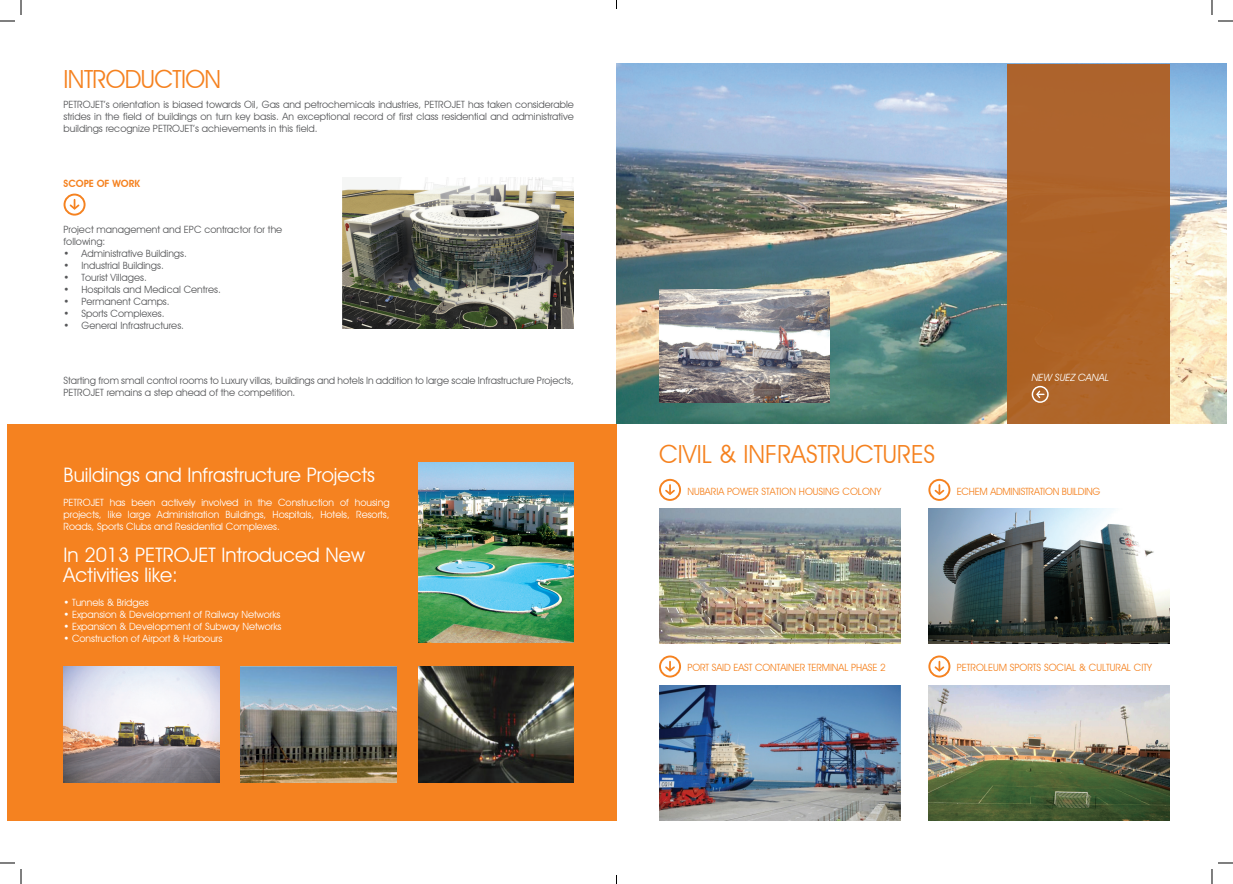
<style>
.page{position:relative;width:1233px;height:884px;background:#fff}
.page>*{position:absolute;margin:0;border:0;box-sizing:border-box;transform-origin:0 0}
.t1{font:25px "Avant Garde IT Cby BT";color:#f58220}
.t2{font:25px "Avant Garde IT Cby BT";letter-spacing:-.025em;color:#f58220}
.t3{font:20px/20px "Avant Garde IT Cby BT";color:#fff}
.t4{font:10px/12px "Avant Garde IT Cby BT";color:#57585a;text-align:justify}
.t5{font:10px/12px "Avant Garde IT Cby BT";color:#fff}
.t6{font:10px "Avant Garde IT Cby BT";color:#f58220}
.t7{font:10px "Avant Garde IT Cby BT";letter-spacing:-.02em;color:#f58220}
.t8{font:italic 10px "Avant Garde IT Cby BT";color:#fff}
.t9{font:600 10px "Avant Garde IT Cby BT";color:#f58220}
</style>
<div class="page">
<div style="left:7px;top:424px;width:609px;height:396px;background:#f58220"></div>
<img style="left:616px;top:64px;width:610px;height:360px">
<div style="left:1007px;top:64px;width:162px;height:359px;background:#ad6429"></div>
<div style="left:1031px;top:386px;width:17px;height:17px;border:2px solid #fff;border-radius:50%"></div>
<svg style="left:1035px;top:389px;width:9px;height:10px"></svg>
<img style="left:342px;top:177px;width:232px;height:152px">
<img style="left:418px;top:463px;width:156px;height:179px">
<img style="left:64px;top:666px;width:155px;height:116px">
<div style="left:64px;top:194px;width:22px;height:22px;border:2px solid #f58220;border-radius:50%"></div>
<svg style="left:69px;top:200px;width:11px;height:10px"></svg>
<div style="left:659px;top:479px;width:22px;height:22px;border:2px solid #f58220;border-radius:50%"></div>
<svg style="left:663px;top:485px;width:12px;height:11px"></svg>
<img style="left:659px;top:509px;width:241px;height:135px">
<img style="left:659px;top:685px;width:241px;height:135px">
<img style="left:928px;top:509px;width:241px;height:135px">
<img style="left:928px;top:685px;width:241px;height:135px">
<div style="left:928px;top:479px;width:22px;height:22px;border:2px solid #f58220;border-radius:50%"></div>
<svg style="left:934px;top:485px;width:11px;height:10px"></svg>
<div style="left:659px;top:655px;width:22px;height:22px;border:2px solid #f58220;border-radius:50%"></div>
<svg style="left:663px;top:662px;width:12px;height:11px"></svg>
<div style="left:928px;top:655px;width:22px;height:22px;border:2px solid #f58220;border-radius:50%"></div>
<svg style="left:934px;top:662px;width:12px;height:11px"></svg>
<img style="left:418px;top:666px;width:156px;height:116px">
<img style="left:241px;top:666px;width:156px;height:116px">
<img style="left:659px;top:289px;width:170px;height:114px">
<svg style="left:1218px;top:20px;width:15px;height:2px"></svg>
<svg style="left:1218px;top:862px;width:15px;height:2px"></svg>
<svg style="left:0;top:0;width:22px;height:22px"></svg>
<svg style="left:0;top:862px;width:22px;height:22px"></svg>
<svg style="left:1211px;top:0;width:1px;height:15px"></svg>
<svg style="left:1211px;top:869px;width:1px;height:15px"></svg>
<h1 class="t2" style="left:64px;top:64px;width:159px">INTRODUCTION</h1>
<p class="t4" style="left:64px;top:98px;width:512px">PETROJET s’ orientation is biased towards Oil, Gas and petrochemicals industries, PETROJET has taken considerable strides in the field of buildings on turn key basis. An exceptional record of first class residential and administrative buildings recognize PETROJET s’ achievements in this field.</p>
<p class="t9" style="left:64px;top:177px;width:78px">SCOPE OF WORK</p>
<p class="t4" style="left:64px;top:223px;width:220px">Project management and EPC contractor for the</p>
<p class="t4" style="left:64px;top:235px;width:43px">following:</p>
<p class="t4" style="left:82px;top:247px;width:107px">Administrative Buildings.</p>
<p class="t4" style="left:64px;top:247px;width:7px">•</p>
<p class="t4" style="left:64px;top:259px;width:7px">•</p>
<p class="t4" style="left:82px;top:259px;width:84px">Industrial Buildings.</p>
<p class="t4" style="left:64px;top:271px;width:7px">•</p>
<p class="t4" style="left:82px;top:271px;width:67px">Tourist Villages.</p>
<p class="t4" style="left:64px;top:283px;width:7px">•</p>
<p class="t4" style="left:82px;top:283px;width:141px">Hospitals and Medical Centres.</p>
<p class="t4" style="left:64px;top:295px;width:7px">•</p>
<p class="t4" style="left:82px;top:295px;width:90px">Permanent Camps.</p>
<p class="t4" style="left:64px;top:307px;width:7px">•</p>
<p class="t4" style="left:82px;top:307px;width:84px">Sports Complexes.</p>
<p class="t4" style="left:64px;top:319px;width:7px">•</p>
<p class="t4" style="left:82px;top:319px;width:104px">General Infrastructures.</p>
<p class="t4" style="left:64px;top:374px;width:512px">Starting from small control rooms to Luxury villas, buildings and hotels In addition to large scale Infrastructure Projects,<br>PETROJET remains a step ahead of the competition.</p>
<h2 class="t3" style="left:64px;top:465px;width:313px">Buildings and Infrastructure Projects</h2>
<p class="t5" style="left:355px;top:497px;width:36px">housing</p>
<p class="t5" style="left:64px;top:497px;width:42px">PETROJET</p>
<p class="t5" style="left:278px;top:497px;width:58px">Construction</p>
<p class="t5" style="left:340px;top:497px;width:10px">of</p>
<p class="t5" style="left:110px;top:497px;width:17px">has</p>
<p class="t5" style="left:131px;top:497px;width:25px">been</p>
<p class="t5" style="left:161px;top:497px;width:36px">actively</p>
<p class="t5" style="left:201px;top:497px;width:39px">involved</p>
<p class="t5" style="left:244px;top:497px;width:9px">in</p>
<p class="t5" style="left:258px;top:497px;width:16px">the</p>
<p class="t5" style="left:64px;top:509px;width:218px">projects,<br>Roads, Sports Clubs and Residential Complexes.</p>
<h2 class="t3" style="left:64px;top:545px;width:303px">In 2013 PETROJET Introduced New<br>Activities like:</h2>
<p class="t5" style="left:64px;top:597px;width:87px">• Tunnels &amp; Bridges</p>
<p class="t5" style="left:64px;top:609px;width:218px">• Expansion &amp; Development of Railway Networks</p>
<p class="t5" style="left:64px;top:621px;width:219px">• Expansion &amp; Development of Subway Networks</p>
<p class="t5" style="left:64px;top:633px;width:160px">• Construction of Airport &amp; Harbours</p>
<p class="t5" style="left:108px;top:509px;width:15px">like</p>
<p class="t5" style="left:128px;top:509px;width:24px">large</p>
<p class="t5" style="left:157px;top:509px;width:64px">Administration</p>
<p class="t5" style="left:225px;top:509px;width:42px">Buildings,</p>
<p class="t5" style="left:273px;top:509px;width:43px">Hospitals,</p>
<p class="t5" style="left:320px;top:509px;width:31px">Hotels,</p>
<p class="t5" style="left:356px;top:509px;width:35px">Resorts,</p>
<p class="t8" style="left:1031px;top:371px;width:79px">NEW SUEZ CANAL</p>
<h1 class="t1" style="left:659px;top:439px;width:278px">CIVIL &amp; INFRASTRUCTURES</h1>
<p class="t6" style="left:687px;top:485px;width:195px">NUBARIA POWER STATION HOUSING COLONY</p>
<p class="t7" style="left:956px;top:485px;width:145px">ECHEM ADMINISTRATION BUILDING</p>
<p class="t6" style="left:687px;top:662px;width:200px">PORT SAID EAST CONTAINER TERMINAL PHASE 2</p>
<p class="t6" style="left:956px;top:662px;width:197px">PETROLEUM SPORTS SOCIAL &amp; CULTURAL CITY</p>
</div>
